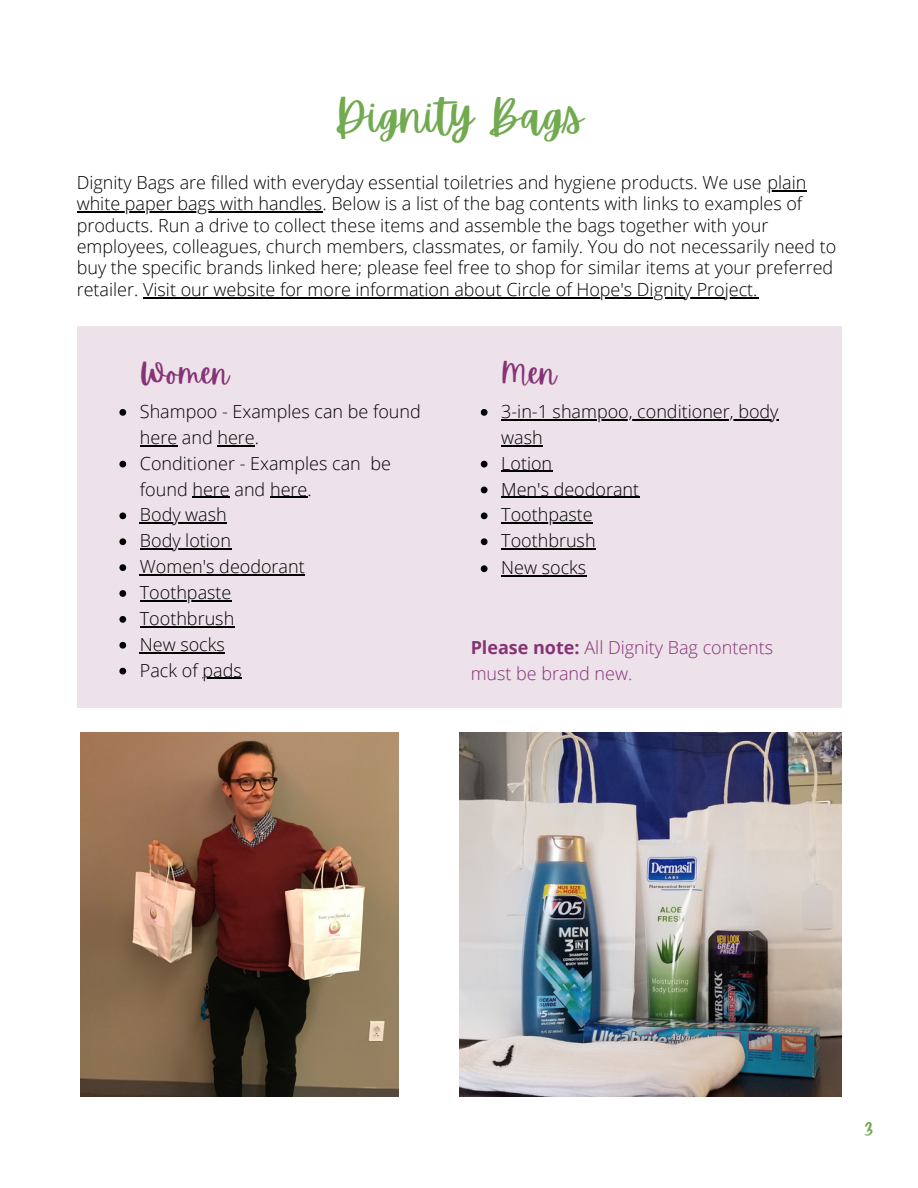
<style>
.page{position:relative;width:918px;height:1188px;background:#fff}
.page>*{position:absolute;margin:0;border:0;box-sizing:border-box;transform-origin:0 0}
.t1{font:45px "Apricots";color:#71aa50}
.t2{font:30px "Apricots";color:#863376}
.t3{font:21px "Apricots";color:#71aa50}
.t4{font:300 18px/25.8px "Open Sans";color:#000}
.t5{font:300 18px/25.8px "Open Sans";color:#863376}
.s1{font-weight:700}
</style>
<div class="page">
<img style="left:459px;top:732px;width:383px;height:365px">
<div style="left:77px;top:326px;width:764px;height:382px;background:#ede1ea"></div>
<img style="left:80px;top:732px;width:319px;height:365px">
<hr style="left:768px;top:190px;width:39px;height:1px;background:#000">
<hr style="left:77px;top:211px;width:245px;height:2px;background:#000">
<hr style="left:143px;top:297px;width:615px;height:1px;background:#000">
<svg style="left:119px;top:409px;width:7px;height:7px"></svg>
<hr style="left:140px;top:445px;width:37px;height:1px;background:#000">
<hr style="left:218px;top:445px;width:37px;height:1px;background:#000">
<svg style="left:119px;top:461px;width:7px;height:6px"></svg>
<hr style="left:192px;top:497px;width:38px;height:1px;background:#000">
<hr style="left:270px;top:497px;width:37px;height:1px;background:#000">
<svg style="left:119px;top:512px;width:7px;height:7px"></svg>
<hr style="left:140px;top:523px;width:87px;height:1px;background:#000">
<svg style="left:119px;top:538px;width:7px;height:7px"></svg>
<hr style="left:140px;top:548px;width:91px;height:2px;background:#000">
<svg style="left:119px;top:564px;width:7px;height:7px"></svg>
<hr style="left:140px;top:574px;width:165px;height:1px;background:#000">
<svg style="left:119px;top:590px;width:7px;height:7px"></svg>
<hr style="left:140px;top:600px;width:92px;height:1px;background:#000">
<svg style="left:119px;top:616px;width:7px;height:7px"></svg>
<hr style="left:140px;top:626px;width:94px;height:1px;background:#000">
<svg style="left:119px;top:642px;width:7px;height:7px"></svg>
<hr style="left:140px;top:652px;width:85px;height:1px;background:#000">
<svg style="left:119px;top:668px;width:7px;height:6px"></svg>
<hr style="left:203px;top:678px;width:39px;height:1px;background:#000">
<svg style="left:481px;top:409px;width:7px;height:7px"></svg>
<hr style="left:501px;top:419px;width:278px;height:1px;background:#000">
<hr style="left:501px;top:445px;width:42px;height:1px;background:#000">
<svg style="left:481px;top:461px;width:7px;height:6px"></svg>
<hr style="left:501px;top:471px;width:51px;height:1px;background:#000">
<svg style="left:481px;top:487px;width:7px;height:6px"></svg>
<hr style="left:501px;top:497px;width:138px;height:1px;background:#000">
<svg style="left:481px;top:512px;width:7px;height:7px"></svg>
<hr style="left:501px;top:523px;width:92px;height:1px;background:#000">
<svg style="left:481px;top:538px;width:7px;height:7px"></svg>
<hr style="left:501px;top:548px;width:95px;height:2px;background:#000">
<svg style="left:481px;top:565px;width:7px;height:7px"></svg>
<hr style="left:501px;top:575px;width:85px;height:2px;background:#000">
<h1 class="t1" style="left:335px;top:91px;width:250px">Dignity Bags</h1>
<p class="t4" style="left:77px;top:171px;width:761px;line-height:21.3px">Dignity Bags are filled with everyday essential toiletries and hygiene products. We use plain white paper bags with handles. Below is a list of the bag contents with links to examples of products. Run a drive to collect these items and assemble the bags together with your employees, colleagues, church members, classmates, or family. You do not necessarily need to buy the specific brands linked here; please feel free to shop for similar items at your preferred retailer. Visit our website for more information about Circle of Hope's Dignity Project.</p>
<h2 class="t2" style="left:140px;top:356px;width:91px">Women</h2>
<p class="t4" style="left:140px;top:398px;width:283px">Shampoo - Examples can be found here and here.<br>Conditioner - Examples can be found here and here.<br>Body wash<br>Body lotion<br>Women's deodorant<br>Toothpaste<br>Toothbrush<br>New socks<br>Pack of pads</p>
<h2 class="t2" style="left:501px;top:356px;width:57px">Men</h2>
<p class="t4" style="left:501px;top:398px;width:279px">3-in-1 shampoo, conditioner, body wash<br>Lotion<br>Men's deodorant<br>Toothpaste<br>Toothbrush<br>New socks</p>
<p class="t5" style="left:471px;top:634px;width:304px"><span class="s1">Please note:</span> All Dignity Bag contents must be brand new.</p>
<p class="t3" style="left:864px;top:1116px;width:11px">3</p>
</div>
